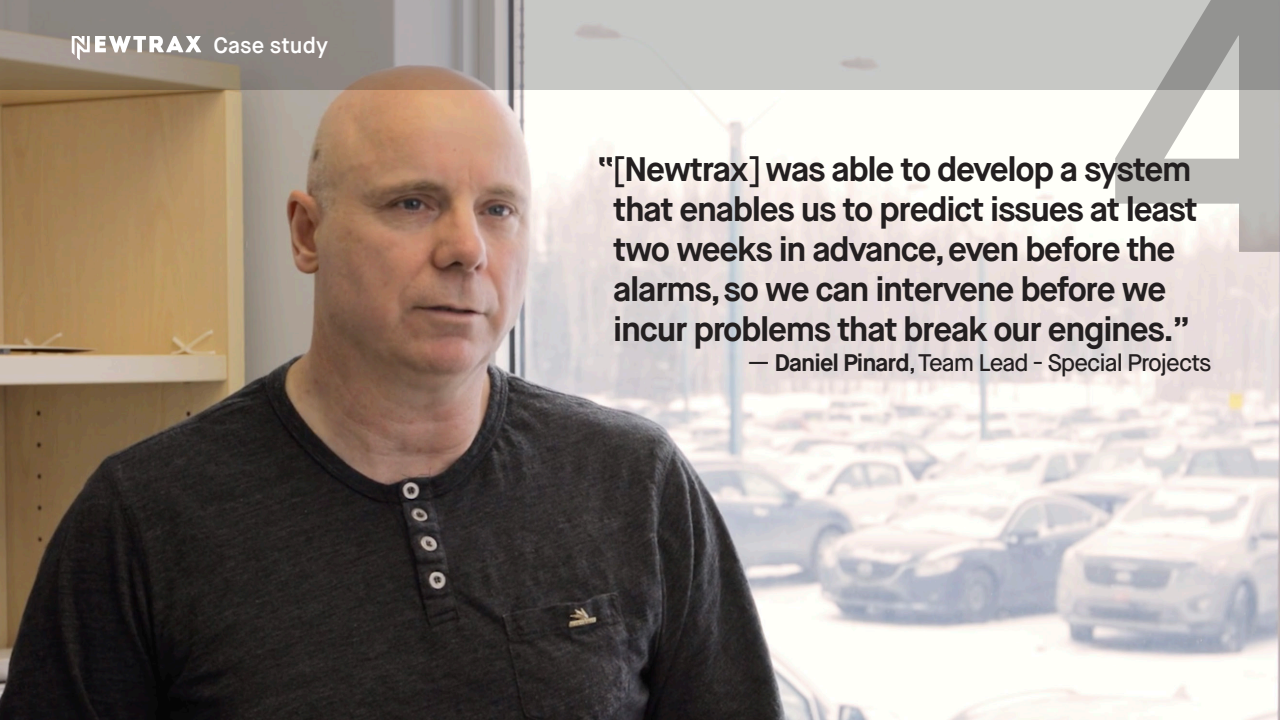
<style>
.page{position:relative;width:1280px;height:720px;background:#fff}
.page>*{position:absolute;margin:0;border:0;box-sizing:border-box;transform-origin:0 0}
.t1{font:700 359.9px "Maison Neue";color:#231f20}
.t2{font:700 34px/40px "Maison Neue";letter-spacing:-.04em;color:#231f20;text-align:center}
.t3{font:500 24px "Maison Neue";letter-spacing:-.04em;color:#231f20}
.t4{font:600 22.3px "Maison Neue";color:#fff}
.s1{font-weight:700}
</style>
<div class="page">
<img style="left:0;top:90px;width:1280px;height:630px">
<svg style="left:0;top:0;width:1280px;height:90px;background:#b2afaa"></svg>
<svg style="left:72px;top:36px;width:129px;height:24px"></svg>
<p class="t4" style="left:213px;top:31px;width:116px">Case study</p>
<h1 class="t1" style="left:1108px;top:-102px;width:215px">4</h1>
<p class="t2" style="left:597px;top:150px;width:603px">“[Newtrax] was able to develop a system that enables us to predict issues at least two weeks in advance, even before the alarms, so we can intervene before we incur problems that break our engines.”</p>
<p class="t3" style="left:747px;top:348px;width:466px">— <span class="s1">Daniel Pinard</span>, Team Lead - Special Projects</p>
</div>
